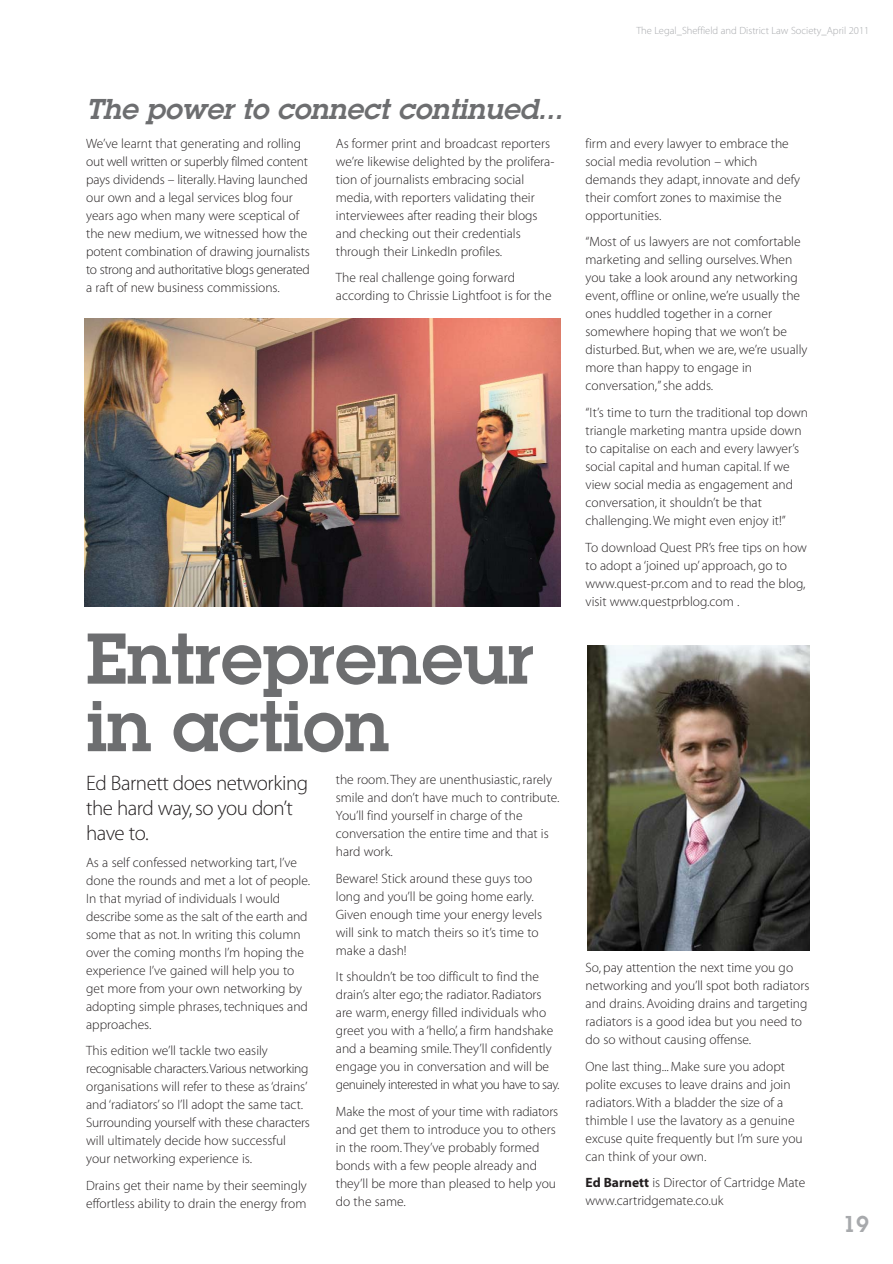
<style>
.page{position:relative;width:893px;height:1264px;background:#fff}
.page>*{position:absolute;margin:0;border:0;box-sizing:border-box;transform-origin:0 0}
.t1{font:600 75px/67.5px "Lubalin Graph";letter-spacing:-.01em;color:#6d6e70}
.t2{font:italic 600 30px "Lubalin Graph";color:#6d6e70}
.t3{font:600 24px "Lubalin Graph";color:#a7a9ac}
.t4{font:21px/25.2px "Myriad MM 215 600";letter-spacing:-.025em;color:#231f20}
.t5{font:13.5px/18px "Myriad MM 215 600";color:#231f20}
.t6{font:10.5px "Myriad MM 215 600";color:#a7a9ac}
.s1{font-family:"Myriad MM 700 600"}
</style>
<div class="page">
<img style="left:84px;top:318px;width:726px;height:633px">
<p class="t6" style="left:636px;top:27px;width:234px">The Legal_Sheffield and District Law Society_April 2011</p>
<h2 class="t2" style="left:86px;top:98px;width:484px">The power to connect continued...</h2>
<p class="t5" style="left:86px;top:136px;width:225px">We’ve learnt that generating and rolling out well written or superbly filmed content pays dividends – literally. Having launched our own and a legal services blog four years ago when many were sceptical of the new medium, we witnessed how the potent combination of drawing journalists to strong and authoritative blogs generated a raft of new business commissions.</p>
<p class="t5" style="left:336px;top:136px;width:220px">As former print and broadcast reporters we’re likewise delighted by the prolifera&shy;tion of journalists embracing social media, with reporters validating their interviewees after reading their blogs and checking out their credentials through their LinkedIn profiles.</p>
<p class="t5" style="left:336px;top:270px;width:217px">The real challenge going forward according to Chrissie Lightfoot is for the</p>
<h1 class="t1" style="left:86px;top:630px;width:449px">Entrepreneur in action</h1>
<h3 class="t4" style="left:86px;top:772px;width:223px">Ed Barnett does networking the hard way, so you don’t have to.</h3>
<p class="t5" style="left:86px;top:854px;width:225px">As a self confessed networking tart, I’ve done the rounds and met a lot of people.<br>In that myriad of individuals I would describe some as the salt of the earth and some that as not. In writing this column over the coming months I’m hoping the experience I’ve gained will help you to get more from your own networking by adopting simple phrases, techniques and approaches.</p>
<p class="t5" style="left:86px;top:1043px;width:225px">This edition we’ll tackle two easily recognisable characters.Various networking organisations will refer to these as ‘drains’ and ‘radiators’ so I’ll adopt the same tact.<br>Surrounding yourself with these characters will ultimately decide how successful your networking experience is.</p>
<p class="t5" style="left:86px;top:1177px;width:222px">Drains get their name by their seemingly effortless ability to drain the energy from</p>
<p class="t5" style="left:336px;top:772px;width:225px">the room. They are unenthusiastic, rarely smile and don’t have much to contribute.<br>You’ll find yourself in charge of the conversation the entire time and that is hard work.</p>
<p class="t5" style="left:336px;top:870px;width:208px">Beware! Stick around these guys too long and you’ll be going home early.<br>Given enough time your energy levels will sink to match theirs so it’s time to make a dash!</p>
<p class="t5" style="left:336px;top:969px;width:225px">It shouldn’t be too difficult to find the drain’s alter ego; the radiator. Radiators are warm, energy filled individuals who greet you with a ‘hello’, a firm handshake and a beaming smile. They’ll confidently engage you in conversation and will be genuinely interested in what you have to say.</p>
<p class="t5" style="left:336px;top:1103px;width:224px">Make the most of your time with radiators and get them to introduce you to others in the room. They’ve probably formed bonds with a few people already and they’ll be more than pleased to help you do the same.</p>
<p class="t5" style="left:585px;top:136px;width:216px">firm and every lawyer to embrace the social media revolution – which demands they adapt, innovate and defy their comfort zones to maximise the opportunities.</p>
<p class="t5" style="left:585px;top:234px;width:223px">“Most of us lawyers are not comfortable marketing and selling ourselves. When you take a look around any networking event, offline or online, we’re usually the ones huddled together in a corner somewhere hoping that we won’t be disturbed. But, when we are, we’re usually more than happy to engage in conversation,” she adds.</p>
<p class="t5" style="left:585px;top:405px;width:224px">“It’s time to turn the traditional top down triangle marketing mantra upside down to capitalise on each and every lawyer’s social capital and human capital. If we view social media as engagement and conversation, it shouldn’t be that challenging. We might even enjoy it!”</p>
<p class="t5" style="left:585px;top:539px;width:223px">To download Quest PR’s free tips on how to adopt a ‘joined up’ approach, go to www.quest-pr.com and to read the blog, visit www.questprblog.com .</p>
<p class="t5" style="left:585px;top:960px;width:225px">So, pay attention the next time you go networking and you’ll spot both radiators and drains. Avoiding drains and targeting radiators is a good idea but you need to do so without causing offense.</p>
<p class="t5" style="left:585px;top:1058px;width:218px">One last thing... Make sure you adopt polite excuses to leave drains and join radiators. With a bladder the size of a thimble I use the lavatory as a genuine excuse quite frequently but I’m sure you can think of your own.</p>
<p class="t5" style="left:585px;top:1175px;width:221px"><span class="s1">Ed Barnett</span> is Director of Cartridge Mate www.cartridgemate.co.uk</p>
<h3 class="t3" style="left:842px;top:1214px;width:28px">19</h3>
</div>
